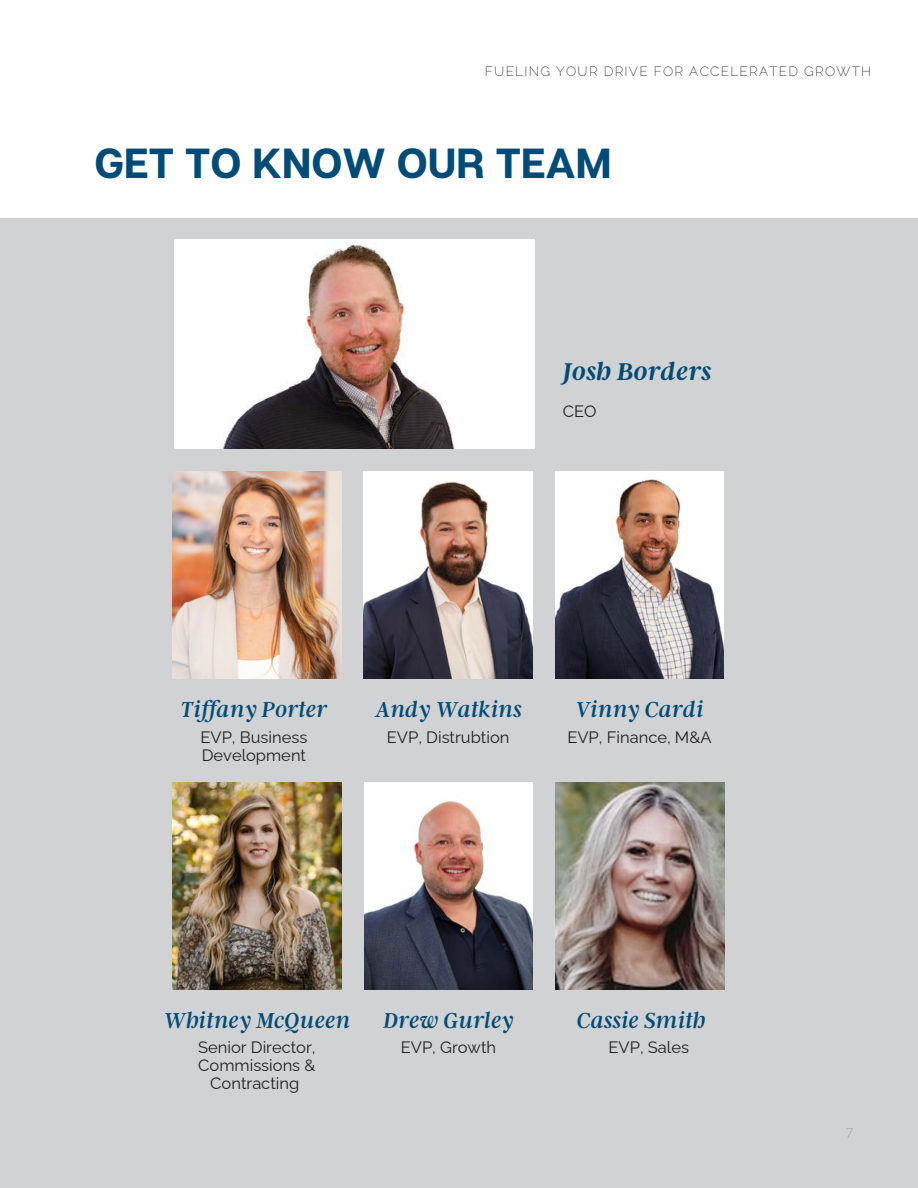
<style>
.page{position:relative;width:918px;height:1188px;background:#d0d2d3}
.page>*{position:absolute;margin:0;border:0;box-sizing:border-box;transform-origin:0 0}
.t1{font:700 42px "Articulat CF";color:#014b77}
.t2{font:italic 600 27px "Argent CF";color:#014b77}
.t3{font:italic 24px "Argent CF";color:#014b77}
.t4{font:16.5px/18px "Raleway";color:#231f20}
.t5{font:200 13.5px "Raleway";letter-spacing:.095em;color:#231f20}
.t6{font:200 13.5px "Raleway";color:#939598}
</style>
<div class="page">
<img style="left:173px;top:472px;width:168px;height:207px">
<img style="left:174px;top:240px;width:360px;height:209px">
<img style="left:173px;top:782px;width:169px;height:207px">
<img style="left:364px;top:472px;width:169px;height:207px">
<img style="left:364px;top:782px;width:169px;height:207px">
<img style="left:555px;top:472px;width:169px;height:207px">
<img style="left:555px;top:782px;width:169px;height:207px">
<div style="left:0;top:0;width:918px;height:217px;background:#fff"></div>
<p class="t5" style="left:485px;top:64px;width:388px">FUELING YOUR DRIVE FOR ACCELERATED GROWTH</p>
<h5 class="t1" style="left:94px;top:137px;width:519px">GET TO KNOW OUR TEAM</h5>
<p class="t2" style="left:563px;top:354px;width:150px">Josh Borders</p>
<h3 class="t4" style="left:563px;top:402px;width:35px">CEO</h3>
<h3 class="t3" style="left:181px;top:694px;width:148px">Tiffany Porter</h3>
<p class="t3" style="left:375px;top:694px;width:148px">Andy Watkins</p>
<h5 class="t3" style="left:575px;top:694px;width:130px">Vinny Cardi</h5>
<p class="t4" style="left:200px;top:728px;width:108px">EVP, Business<br>Development</p>
<p class="t4" style="left:387px;top:728px;width:124px">EVP, Distrubtion</p>
<p class="t4" style="left:567px;top:728px;width:146px">EVP, Finance, M&amp;A</p>
<h5 class="t3" style="left:164px;top:1004px;width:188px">Whitney McQueen</h5>
<h5 class="t3" style="left:383px;top:1005px;width:132px">Drew Gurley</h5>
<h3 class="t3" style="left:577px;top:1004px;width:130px">Cassie Smith</h3>
<h3 class="t4" style="left:198px;top:1038px;width:119px;text-align:center">Senior Director,<br>Commissions &amp;<br>Contracting</h3>
<h5 class="t4" style="left:401px;top:1038px;width:97px">EVP, Growth</h5>
<h5 class="t4" style="left:609px;top:1038px;width:82px">EVP, Sales</h5>
<h3 class="t6" style="left:846px;top:1123px;width:9px">7</h3>
</div>
